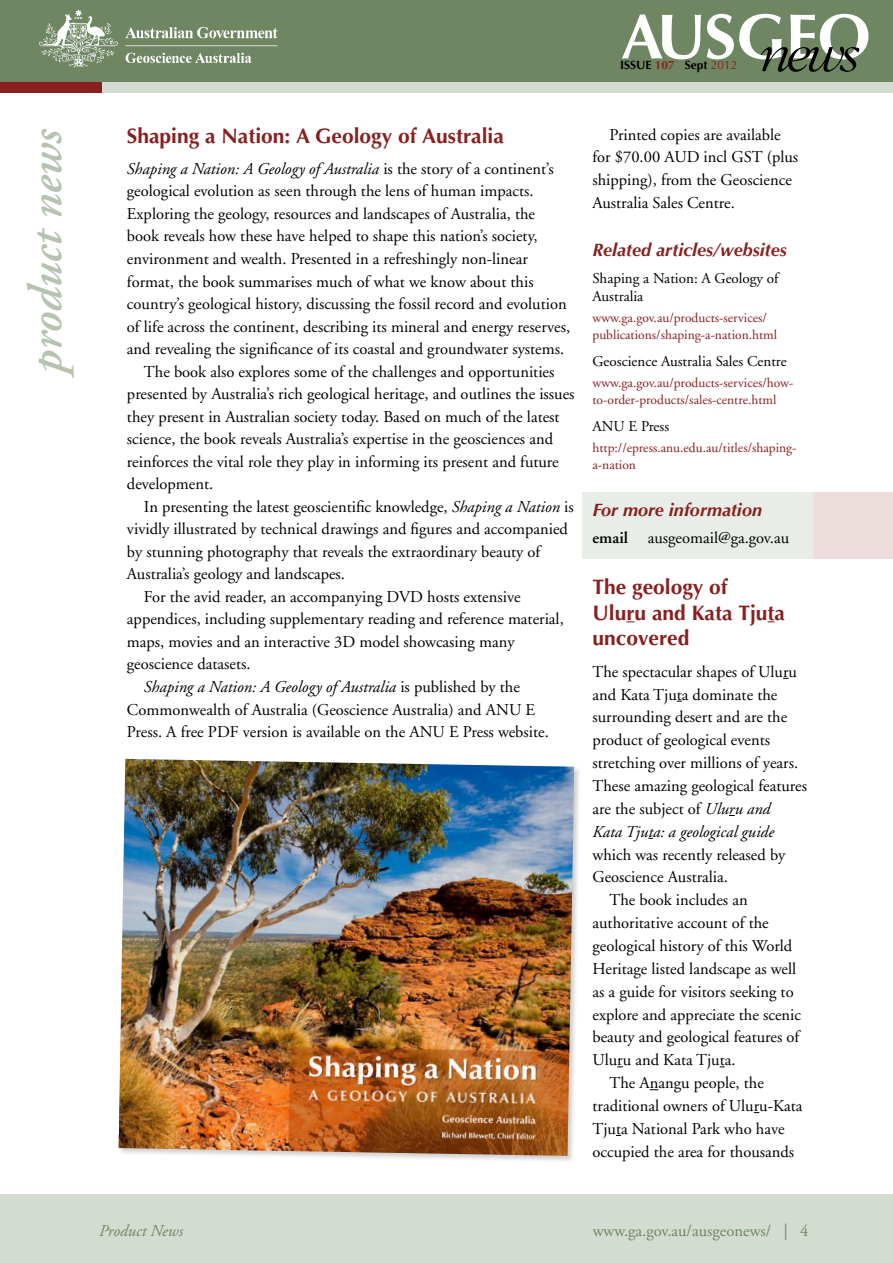
<style>
.page{position:relative;width:893px;height:1263px;background:#fff}
.page>*{position:absolute;margin:0;border:0;box-sizing:border-box;transform-origin:0 0}
.t1{font:italic 600 48px "Adobe Garamond";color:#b7c3b1}
.t2{font:700 21px/25.5px "Optima";color:#88201f}
.t3{font:italic 700 18px "Optima";color:#88201f}
.t4{font:16.5px/22.8px "Adobe Garamond";color:#000}
.t5{font:italic 16.5px "Adobe Garamond";color:#000}
.t6{font:16.5px "Adobe Garamond";color:#6f8663}
.t7{font:italic 16.5px "Adobe Garamond";color:#6f8663}
.t8{font:15px/18.3px "Adobe Garamond";color:#000}
.t9{font:13.5px/16.8px "Adobe Garamond";color:#88201f}
.t10{font:700 12px "Optima";color:#000}
.s1{color:#88201f}
.s2{font-weight:400;color:#88201f}
.s3{font-style:normal}
.s4{font-style:italic}
.s5{font-weight:600}
.s6{font-style:inherit}
</style>
<div class="page">
<div style="left:0;top:13px;width:893px;height:80px;background:#d4dbd0"></div>
<div style="left:0;top:11px;width:102px;height:82px;background:#88201f"></div>
<div style="left:0;top:0;width:893px;height:82px;background:#6f8663"></div>
<div style="left:0;top:1195px;width:893px;height:68px;background:#d4dbd0"></div>
<svg style="left:622px;top:14px;width:79px;height:45px"></svg>
<svg style="left:707px;top:14px;width:161px;height:58px"></svg>
<img style="left:39px;top:9px;width:239px;height:59px">
<div style="left:583px;top:492px;width:310px;height:67px;background:#e9ede8"></div>
<div style="left:814px;top:492px;width:79px;height:67px;background:#eddedd"></div>
<div style="left:117px;top:758px;width:465px;height:405px;background:#000;opacity:.2"></div>
<img style="left:119px;top:759px;width:455px;height:397px">
<p class="t10" style="left:620px;top:58px;width:119px">issue <span class="s1">107</span> Sept <span class="s2">2012</span></p>
<h1 class="t1" style="left:20px;top:373px;width:246px;rotate:-90deg">product news</h1>
<p class="t2" style="left:127px;top:123px;width:378px">Shaping a Nation: A Geology of Australia</p>
<p class="t5" style="left:127px;top:160px;width:428px">Shaping a Nation: A Geology of Australia <span class="s3">is the story of a continent’s</span></p>
<p class="t4" style="left:127px;top:180px;width:408px">geological evolution as seen through the lens of human impacts.</p>
<p class="t4" style="left:127px;top:203px;width:410px">Exploring the geology, resources and landscapes of Australia, the</p>
<p class="t4" style="left:127px;top:225px;width:412px">book reveals how these have helped to shape this nation’s society,</p>
<p class="t4" style="left:127px;top:248px;width:402px">environment and wealth. Presented in a refreshingly non-linear</p>
<p class="t4" style="left:127px;top:270px;width:408px">format, the book summarises much of what we know about this</p>
<p class="t4" style="left:127px;top:293px;width:441px">country’s geological history, discussing the fossil record and evolution</p>
<p class="t4" style="left:127px;top:315px;width:445px">of life across the continent, describing its mineral and energy reserves,</p>
<p class="t4" style="left:127px;top:338px;width:439px">and revealing the significance of its coastal and groundwater systems.</p>
<p class="t4" style="left:144px;top:360px;width:412px">The book also explores some of the challenges and opportunities</p>
<p class="t4" style="left:127px;top:383px;width:449px">presented by Australia’s rich geological heritage, and outlines the issues</p>
<p class="t4" style="left:127px;top:405px;width:434px">they present in Australian society today. Based on much of the latest</p>
<p class="t4" style="left:127px;top:428px;width:428px">science, the book reveals Australia’s expertise in the geosciences and</p>
<p class="t4" style="left:127px;top:450px;width:433px">reinforces the vital role they play in informing its present and future</p>
<p class="t4" style="left:127px;top:473px;width:88px">development.</p>
<p class="t4" style="left:144px;top:496px;width:431px">In presenting the latest geoscientific knowledge, <span class="s4">Shaping a Nation</span> is</p>
<p class="t4" style="left:127px;top:518px;width:442px">vividly illustrated by technical drawings and figures and accompanied</p>
<p class="t4" style="left:127px;top:541px;width:415px">by stunning photography that reveals the extraordinary beauty of</p>
<p class="t4" style="left:127px;top:563px;width:220px">Australia’s geology and landscapes.</p>
<p class="t4" style="left:144px;top:586px;width:378px">For the avid reader, an accompanying DVD hosts extensive</p>
<p class="t4" style="left:127px;top:608px;width:438px">appendices, including supplementary reading and reference material,</p>
<p class="t4" style="left:127px;top:631px;width:389px">maps, movies and an interactive 3D model showcasing many</p>
<p class="t4" style="left:127px;top:653px;width:125px">geoscience datasets.</p>
<p class="t5" style="left:144px;top:678px;width:377px">Shaping a Nation: A Geology of Australia <span class="s3">is published by the</span></p>
<p class="t4" style="left:127px;top:698px;width:410px">Commonwealth of Australia (Geoscience Australia) and ANU E</p>
<p class="t4" style="left:127px;top:721px;width:423px">Press. A free PDF version is available on the ANU E Press website.</p>
<p class="t4" style="left:592px;top:123px;width:207px;text-indent:17px">Printed copies are available for $70.00 AUD incl GST (plus shipping), from the Geoscience<br>Australia Sales Centre.</p>
<p class="t3" style="left:592px;top:239px;width:196px">Related articles/websites</p>
<p class="t8" style="left:592px;top:269px;width:188px">Shaping a Nation: A Geology of<br>Australia</p>
<p class="t9" style="left:592px;top:310px;width:186px">www.ga.gov.au/products-services/ publications/shaping-a-nation.html</p>
<p class="t8" style="left:592px;top:352px;width:196px">Geoscience Australia Sales Centre</p>
<p class="t9" style="left:592px;top:374px;width:202px">www.ga.gov.au/products-services/how&shy;to-order-products/sales-centre.html</p>
<p class="t8" style="left:592px;top:417px;width:78px">ANU E Press</p>
<p class="t9" style="left:592px;top:439px;width:206px">http://epress.anu.edu.au/titles/shaping&shy;a-nation</p>
<p class="t3" style="left:592px;top:499px;width:171px">For more information</p>
<p class="t4" style="left:592px;top:527px;width:198px"><span class="s5">email</span> ausgeomail@ga.gov.au</p>
<p class="t2" style="left:592px;top:575px;width:194px">The geology of<br>U luru and Kata Tjuta uncovered</p>
<p class="t4" style="left:592px;top:660px;width:216px">The spectacular shapes of Uluru and Kata Tjuta dominate the surrounding desert and are the product of geological events stretching over millions of years.<br>These amazing geological features are the subject of <span class="s4">Uluru and<br>Kata Tjuta: a geological guide</span></p>
<p class="t4" style="left:592px;top:843px;width:194px">which was recently released by</p>
<p class="t4" style="left:592px;top:866px;width:137px">Geoscience Australia.</p>
<p class="t4" style="left:609px;top:889px;width:140px">The book includes an</p>
<p class="t4" style="left:592px;top:912px;width:178px">authoritative account of the</p>
<p class="t4" style="left:592px;top:935px;width:201px">geological history of this World</p>
<p class="t4" style="left:592px;top:957px;width:205px">Heritage listed landscape as well</p>
<p class="t4" style="left:592px;top:980px;width:203px">as a guide for visitors seeking to</p>
<p class="t4" style="left:592px;top:1003px;width:210px">explore and appreciate the scenic</p>
<p class="t4" style="left:592px;top:1026px;width:208px">beauty and geological features of</p>
<p class="t4" style="left:592px;top:1049px;width:145px">Uluru and Kata Tjuta.</p>
<p class="t4" style="left:609px;top:1072px;width:156px">The Anangu people, the</p>
<p class="t4" style="left:592px;top:1095px;width:212px">traditional owners of Uluru-Kata</p>
<p class="t4" style="left:592px;top:1117px;width:194px">Tjuta National Park who have</p>
<p class="t4" style="left:592px;top:1140px;width:203px">occupied the area for thousands</p>
<p class="t7" style="left:99px;top:1222px;width:85px">Product News</p>
<p class="t6" style="left:593px;top:1222px;width:217px">www.ga.gov.au/ausgeonews/ | <span class="s6">4</span></p>
</div>
